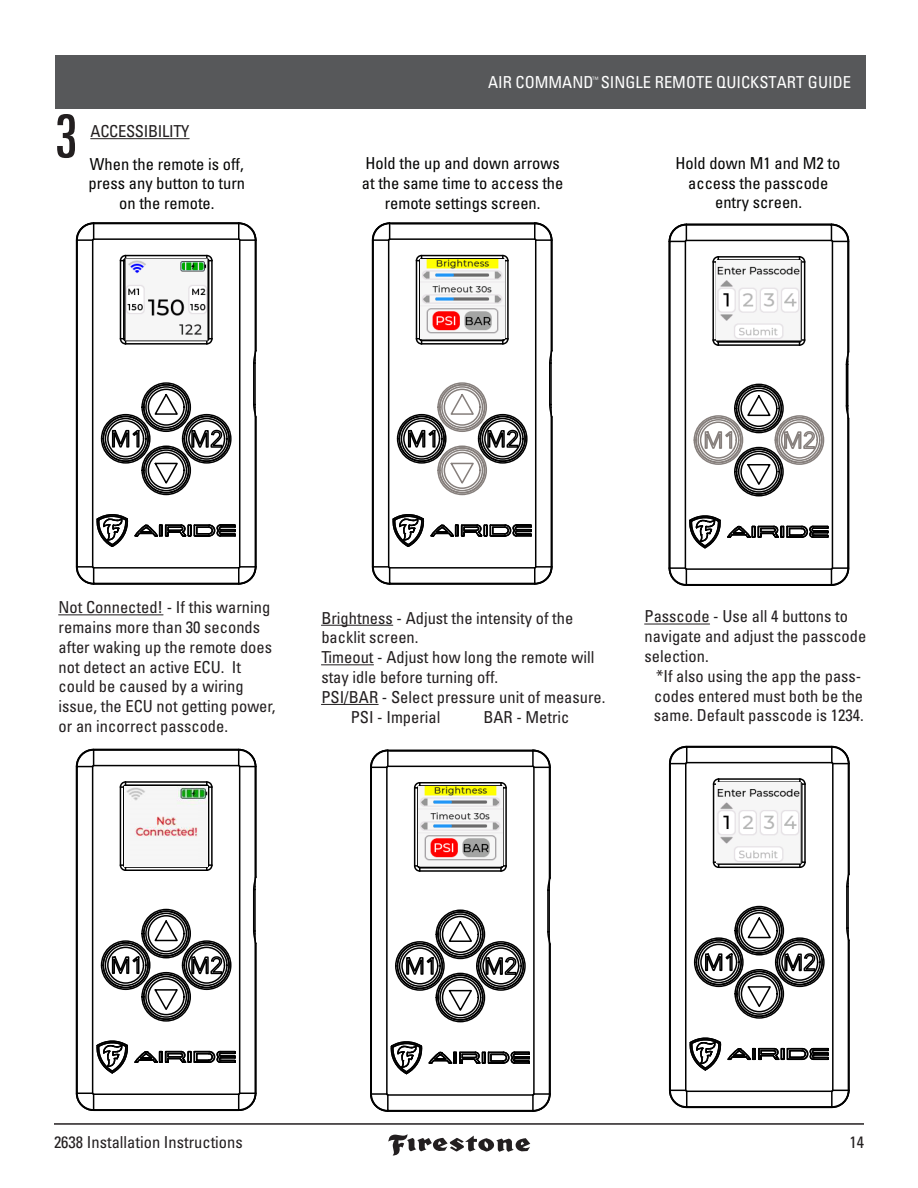
<style>
.page{position:relative;width:918px;height:1188px;background:#fff}
.page>*{position:absolute;margin:0;border:0;box-sizing:border-box;transform-origin:0 0}
.t1{font:ultra-condensed 60px "Univers LT Std";color:#231f20}
.t2{font:condensed 16.5px/19.8px "Univers LT Std";color:#231f20}
.t3{font:condensed 16.5px/19.8px "Univers LT Std";color:#050504;text-align:center}
.t4{font:condensed 16.5px "Univers LT Std";color:#fff}
.t5{font:condensed 16.5px "Univers LT Std";letter-spacing:-.02em;color:#231f20}
.t6{font:8.7px "Univers LT Std";color:#fff}
</style>
<div class="page">
<div style="left:55px;top:55px;width:811px;height:54px;background:#57585a"></div>
<hr style="left:54px;top:1123px;width:810px;height:2px;background:#231f20">
<svg style="left:388px;top:1134px;width:142px;height:22px"></svg>
<svg style="left:370px;top:749px;width:181px;height:363px"></svg>
<div style="left:439px;top:977px;width:42px;height:42px;border:2px solid #000;border-radius:50%"></div>
<div style="left:442px;top:979px;width:37px;height:37px;border:2px solid #000;border-radius:50%"></div>
<div style="left:480px;top:945px;width:42px;height:42px;border:2px solid #000;border-radius:50%"></div>
<div style="left:482px;top:947px;width:37px;height:38px;border:2px solid #000;border-radius:50%"></div>
<div style="left:439px;top:913px;width:42px;height:42px;border:2px solid #000;border-radius:50%"></div>
<div style="left:442px;top:916px;width:37px;height:37px;border:2px solid #000;border-radius:50%"></div>
<div style="left:399px;top:945px;width:42px;height:42px;border:2px solid #000;border-radius:50%"></div>
<div style="left:401px;top:947px;width:37px;height:38px;border:2px solid #000;border-radius:50%"></div>
<img style="left:419px;top:787px;width:84px;height:79px">
<hr style="left:321px;top:625px;width:72px;height:1px;background:#231f20">
<hr style="left:321px;top:664px;width:53px;height:1px;background:#231f20">
<hr style="left:321px;top:704px;width:57px;height:1px;background:#231f20">
<svg style="left:668px;top:745px;width:182px;height:364px"></svg>
<div style="left:738px;top:973px;width:42px;height:42px;border:2px solid #000;border-radius:50%"></div>
<div style="left:741px;top:975px;width:37px;height:37px;border:2px solid #000;border-radius:50%"></div>
<div style="left:779px;top:941px;width:42px;height:42px;border:2px solid #000;border-radius:50%"></div>
<div style="left:781px;top:944px;width:37px;height:37px;border:2px solid #000;border-radius:50%"></div>
<div style="left:738px;top:910px;width:42px;height:42px;border:2px solid #000;border-radius:50%"></div>
<div style="left:741px;top:912px;width:37px;height:37px;border:2px solid #000;border-radius:50%"></div>
<div style="left:698px;top:941px;width:42px;height:42px;border:2px solid #000;border-radius:50%"></div>
<div style="left:700px;top:944px;width:37px;height:37px;border:2px solid #000;border-radius:50%"></div>
<img style="left:717px;top:783px;width:85px;height:80px">
<hr style="left:645px;top:624px;width:65px;height:1px;background:#231f20">
<svg style="left:75px;top:748px;width:182px;height:364px"></svg>
<div style="left:145px;top:976px;width:42px;height:42px;border:2px solid #000;border-radius:50%"></div>
<div style="left:148px;top:978px;width:37px;height:37px;border:2px solid #000;border-radius:50%"></div>
<div style="left:186px;top:944px;width:42px;height:42px;border:2px solid #000;border-radius:50%"></div>
<div style="left:188px;top:947px;width:37px;height:37px;border:2px solid #000;border-radius:50%"></div>
<div style="left:145px;top:913px;width:42px;height:42px;border:2px solid #000;border-radius:50%"></div>
<div style="left:148px;top:915px;width:37px;height:37px;border:2px solid #000;border-radius:50%"></div>
<div style="left:105px;top:944px;width:42px;height:42px;border:2px solid #000;border-radius:50%"></div>
<div style="left:107px;top:947px;width:37px;height:37px;border:2px solid #000;border-radius:50%"></div>
<hr style="left:59px;top:614px;width:104px;height:1px;background:#231f20">
<svg style="left:75px;top:222px;width:182px;height:363px"></svg>
<div style="left:145px;top:449px;width:42px;height:42px;border:2px solid #000;border-radius:50%"></div>
<div style="left:148px;top:452px;width:37px;height:37px;border:2px solid #000;border-radius:50%"></div>
<div style="left:186px;top:418px;width:42px;height:42px;border:2px solid #000;border-radius:50%"></div>
<div style="left:188px;top:420px;width:37px;height:37px;border:2px solid #000;border-radius:50%"></div>
<div style="left:145px;top:386px;width:42px;height:42px;border:2px solid #000;border-radius:50%"></div>
<div style="left:148px;top:389px;width:37px;height:37px;border:2px solid #000;border-radius:50%"></div>
<div style="left:105px;top:418px;width:42px;height:42px;border:2px solid #000;border-radius:50%"></div>
<div style="left:107px;top:420px;width:37px;height:37px;border:2px solid #000;border-radius:50%"></div>
<svg style="left:371px;top:222px;width:182px;height:363px"></svg>
<div style="left:441px;top:449px;width:42px;height:42px;border:2px solid #867f7c;border-radius:50%"></div>
<div style="left:444px;top:452px;width:37px;height:37px;border:2px solid #867f7c;border-radius:50%"></div>
<div style="left:482px;top:418px;width:42px;height:42px;border:2px solid #000;border-radius:50%"></div>
<div style="left:484px;top:420px;width:37px;height:37px;border:2px solid #000;border-radius:50%"></div>
<div style="left:441px;top:386px;width:42px;height:42px;border:2px solid #867f7c;border-radius:50%"></div>
<div style="left:444px;top:389px;width:37px;height:37px;border:2px solid #867f7c;border-radius:50%"></div>
<div style="left:401px;top:418px;width:42px;height:42px;border:2px solid #000;border-radius:50%"></div>
<div style="left:403px;top:420px;width:37px;height:37px;border:2px solid #000;border-radius:50%"></div>
<svg style="left:668px;top:223px;width:182px;height:363px"></svg>
<div style="left:738px;top:451px;width:42px;height:42px;border:2px solid #000;border-radius:50%"></div>
<div style="left:740px;top:453px;width:38px;height:37px;border:2px solid #000;border-radius:50%"></div>
<div style="left:778px;top:419px;width:42px;height:42px;border:2px solid #867f7c;border-radius:50%"></div>
<div style="left:781px;top:421px;width:37px;height:38px;border:2px solid #867f7c;border-radius:50%"></div>
<div style="left:738px;top:387px;width:42px;height:42px;border:2px solid #000;border-radius:50%"></div>
<div style="left:740px;top:390px;width:38px;height:37px;border:2px solid #000;border-radius:50%"></div>
<div style="left:697px;top:419px;width:42px;height:42px;border:2px solid #867f7c;border-radius:50%"></div>
<div style="left:700px;top:421px;width:37px;height:38px;border:2px solid #867f7c;border-radius:50%"></div>
<img style="left:126px;top:259px;width:81px;height:81px">
<img style="left:421px;top:260px;width:84px;height:79px">
<img style="left:716px;top:261px;width:86px;height:80px">
<img style="left:125px;top:786px;width:83px;height:80px">
<hr style="left:91px;top:138px;width:98px;height:1px;background:#231f20">
<p class="t4" style="left:488px;top:72px;width:365px">AIR COMMAND SINGLE REMOTE QUICKSTART GUIDE</p>
<p class="t6" style="left:592px;top:74px;width:10px">™</p>
<h1 class="t1" style="left:55px;top:102px;width:24px">3</h1>
<p class="t5" style="left:91px;top:121px;width:100px">ACCESSIBILITY</p>
<p class="t3" style="left:89px;top:154px;width:158px">When the remote is off, press any button to turn on the remote.</p>
<p class="t3" style="left:362px;top:153px;width:203px">Hold the up and down arrows at the same time to access the remote settings screen.</p>
<p class="t3" style="left:675px;top:153px;width:166px">Hold down M1 and M2 to access the passcode entry screen.</p>
<p class="t2" style="left:59px;top:597px;width:218px">Not Connected! - If this warning remains more than 30 seconds after waking up the remote does not detect an active ECU. It could be caused by a wiring issue, the ECU not getting power, or an incorrect passcode.</p>
<p class="t2" style="left:321px;top:608px;width:254px">Brightness - Adjust the intensity of the</p>
<p class="t2" style="left:321px;top:627px;width:99px">backlit screen.</p>
<p class="t2" style="left:321px;top:647px;width:275px">Timeout - Adjust how long the remote will</p>
<p class="t2" style="left:321px;top:667px;width:178px">stay idle before turning off.</p>
<p class="t2" style="left:321px;top:687px;width:286px">PSI/BAR - Select pressure unit of measure.</p>
<p class="t2" style="left:351px;top:707px;width:91px">PSI - Imperial</p>
<p class="t2" style="left:483px;top:707px;width:88px">BAR - Metric</p>
<p class="t2" style="left:645px;top:606px;width:223px">Passcode - Use all 4 buttons to navigate and adjust the passcode selection.</p>
<p class="t2" style="left:654px;top:666px;width:211px">*If also using the app the pass&shy;codes entered must both be the same. Default passcode is 1234.</p>
<p class="t2" style="left:54px;top:1132px;width:190px">2638 Installation Instructions</p>
<p class="t2" style="left:849px;top:1132px;width:16px">14</p>
</div>
